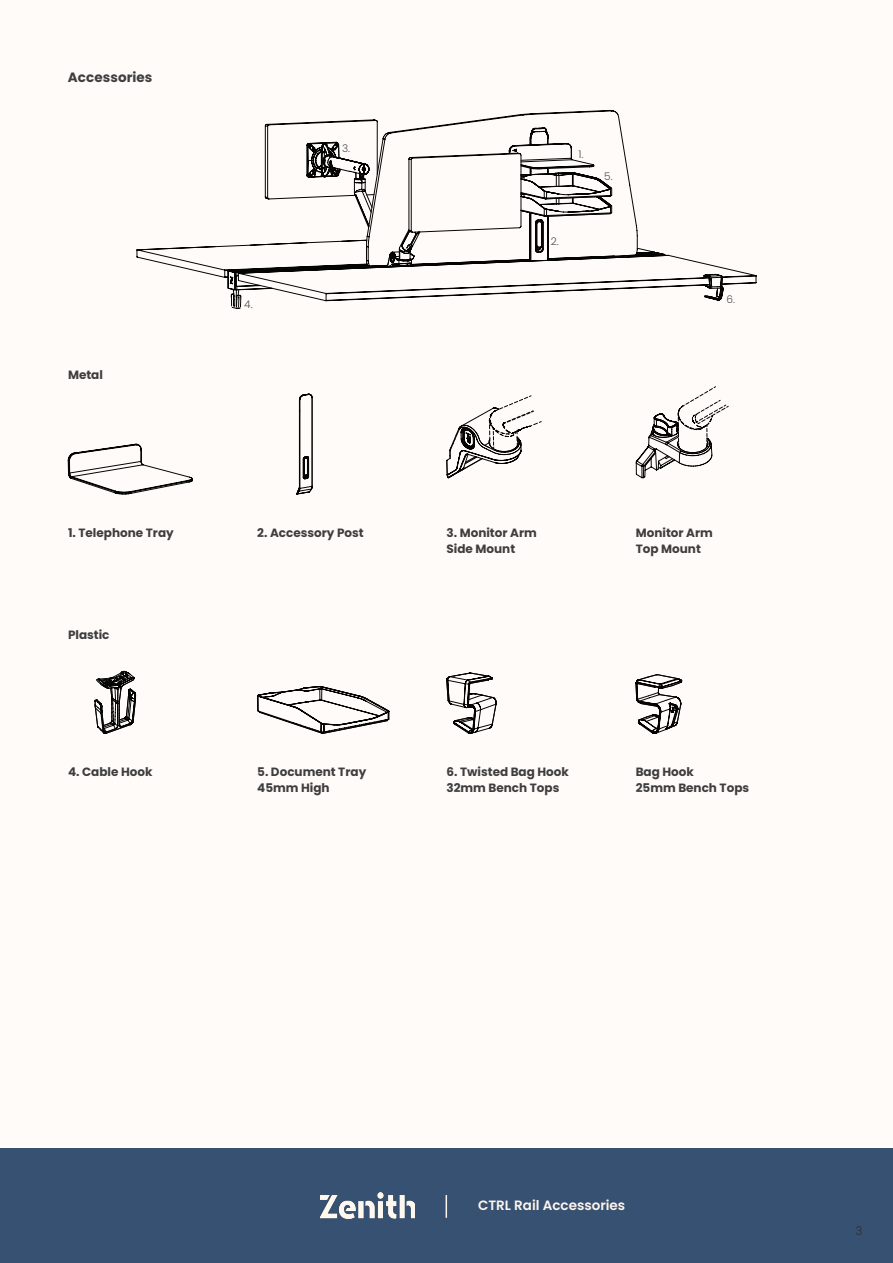
<style>
.page{position:relative;width:893px;height:1263px;background:#fffbf8}
.page>*{position:absolute;margin:0;border:0;box-sizing:border-box;transform-origin:0 0}
.PRODUCT_NAME_BOTTOM{font:600 13.5px "Poppins";color:#fff5ed}
.COPY{font:700 13.5px "Poppins";letter-spacing:.005em;color:#3e3e3f}
.COPY-2{font:700 12px/16.5px "Poppins";color:#3e3e3f}
.t1{font:300 12px "Poppins";color:#312f30}
.t2{font:300 10.5px "Poppins";color:#4b4c4d}
</style>
<div class="page">
<div style="left:0;top:1148px;width:893px;height:115px;background:#375172"></div>
<svg style="left:446px;top:1195px;width:1px;height:23px"></svg>
<svg style="left:264px;top:110px;width:357px;height:17px"></svg>
<svg style="left:265px;top:119px;width:350px;height:8px"></svg>
<svg style="left:136px;top:127px;width:588px;height:174px"></svg>
<svg style="left:231px;top:153px;width:290px;height:156px"></svg>
<svg style="left:68px;top:444px;width:125px;height:50px"></svg>
<svg style="left:446px;top:395px;width:96px;height:83px"></svg>
<svg style="left:636px;top:386px;width:93px;height:92px"></svg>
<svg style="left:296px;top:394px;width:17px;height:101px"></svg>
<svg style="left:446px;top:672px;width:51px;height:62px"></svg>
<svg style="left:635px;top:674px;width:47px;height:60px"></svg>
<svg style="left:95px;top:671px;width:41px;height:63px"></svg>
<svg style="left:257px;top:686px;width:133px;height:48px"></svg>
<img style="left:321px;top:1193px;width:94px;height:25px">
<p class="COPY" style="left:68px;top:69px;width:86px">Accessories</p>
<p class="COPY-2" style="left:68px;top:367px;width:36px">Metal</p>
<p class="COPY-2" style="left:68px;top:524px;width:107px">1. Telephone Tray</p>
<p class="COPY-2" style="left:68px;top:627px;width:43px">Plastic</p>
<p class="COPY-2" style="left:68px;top:763px;width:86px">4. Cable Hook</p>
<p class="t2" style="left:244px;top:299px;width:10px">4.</p>
<p class="t2" style="left:342px;top:143px;width:10px">3.</p>
<p class="t2" style="left:578px;top:148px;width:6px">1.</p>
<p class="t2" style="left:604px;top:171px;width:10px">5.</p>
<p class="t2" style="left:551px;top:235px;width:9px">2.</p>
<p class="t2" style="left:726px;top:293px;width:10px">6.</p>
<p class="COPY-2" style="left:257px;top:524px;width:108px">2. Accessory Post</p>
<p class="COPY-2" style="left:636px;top:524px;width:79px">Monitor Arm<br>Top Mount</p>
<p class="COPY-2" style="left:446px;top:524px;width:92px">3. Monitor Arm<br>Side Mount</p>
<p class="COPY-2" style="left:257px;top:763px;width:111px">5. Document Tray</p>
<p class="COPY-2" style="left:257px;top:780px;width:74px">45mm High</p>
<p class="COPY-2" style="left:446px;top:763px;width:124px">6. Twisted Bag Hook<br>32mm Bench Tops</p>
<p class="COPY-2" style="left:636px;top:763px;width:60px">Bag Hook</p>
<p class="COPY-2" style="left:636px;top:780px;width:115px">25mm Bench Tops</p>
<p class="PRODUCT_NAME_BOTTOM" style="left:478px;top:1198px;width:149px">CTRL Rail Accessories</p>
<p class="t1" style="left:855px;top:1224px;width:9px">3</p>
</div>
